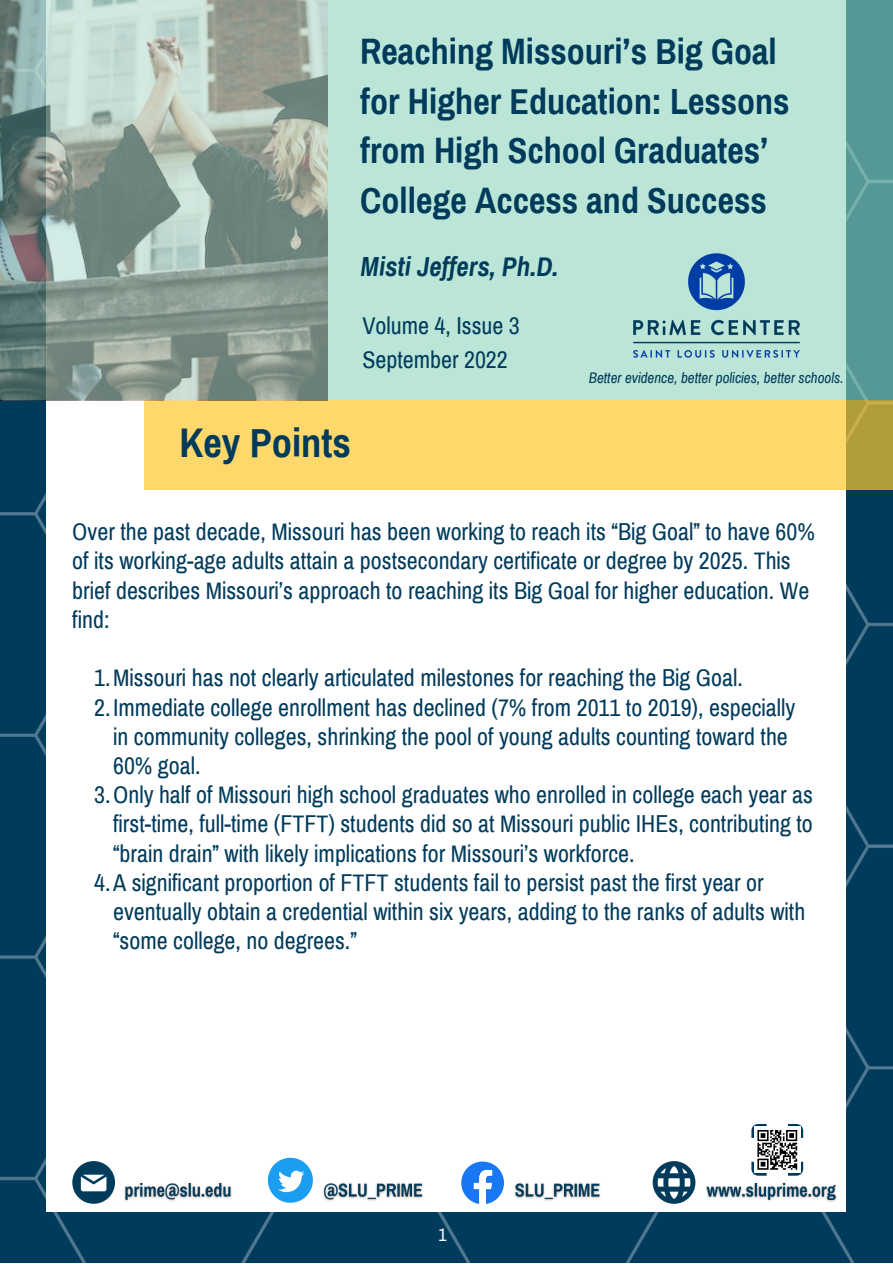
<style>
.page{position:relative;width:893px;height:1264px;background:#fff}
.page>*{position:absolute;margin:0;border:0;box-sizing:border-box;transform-origin:0 0}
.t1{font:700 40.5px "Archivo Narrow";color:#003b5c}
.t2{font:700 36px/49.5px "Archivo Narrow";color:#003b5c}
.t3{font:italic 700 27px "Archivo Narrow";color:#003b5c}
.t4{font:24px/29.2px "Archivo Narrow";color:#003b5c}
.t5{font:18px "Archivo Narrow";color:#fff}
.t6{font:italic 15px "Archivo Narrow";color:#003b5c}
</style>
<div class="page">
<div style="left:0;top:400px;width:892px;height:862px;background:#003b5c"></div>
<div style="left:47px;top:0;width:799px;height:1211px;background:#fff"></div>
<svg style="left:327px;top:0;width:565px;height:400px;background:#b1ded0"></svg>
<div style="left:145px;top:400px;width:747px;height:90px;background:#ffd86c"></div>
<img style="left:618px;top:232px;width:196px;height:146px">
<svg style="left:751px;top:1124px;width:52px;height:50px"></svg>
<img style="left:0;top:0;width:327px;height:400px">
<img style="left:124px;top:1182px;width:108px;height:20px">
<svg style="left:72px;top:1161px;width:43px;height:42px"></svg>
<svg style="left:461px;top:1161px;width:43px;height:43px"></svg>
<svg style="left:268px;top:1157px;width:45px;height:45px"></svg>
<svg style="left:652px;top:1161px;width:43px;height:42px"></svg>
<img style="left:706px;top:1174px;width:131px;height:28px">
<img style="left:514px;top:1183px;width:86px;height:18px">
<img style="left:323px;top:1183px;width:100px;height:19px">
<h2 class="t2" style="left:360px;top:27px;width:431px">Reaching Missouri’s Big Goal for Higher Education: Lessons from High School Graduates’<br>College Access and Success</h2>
<p class="t3" style="left:360px;top:251px;width:199px">Misti Jeffers, Ph.D.</p>
<p class="t4" style="left:362px;top:311px;width:159px">Volume 4, Issue 3</p>
<p class="t4" style="left:362px;top:345px;width:147px">September 2022</p>
<h1 class="t1" style="left:179px;top:419px;width:173px">Key Points</h1>
<p class="t6" style="left:588px;top:369px;width:256px">Better evidence, better policies, better schools.</p>
<p class="t4" style="left:72px;top:516px;width:744px">Over the past decade, Missouri has been working to reach its “Big Goal” to have 60% of its working-age adults attain a postsecondary certificate or degree by 2025. This brief describes Missouri’s approach to reaching its Big Goal for higher education. We find:</p>
<p class="t4" style="left:94px;top:663px;width:650px">1.Missouri has not clearly articulated milestones for reaching the Big Goal.</p>
<p class="t4" style="left:94px;top:692px;width:702px">2.Immediate college enrollment has declined (7% from 2011 to 2019), especially</p>
<p class="t4" style="left:113px;top:721px;width:676px">in community colleges, shrinking the pool of young adults counting toward the</p>
<p class="t4" style="left:113px;top:750px;width:89px">60% goal.</p>
<p class="t4" style="left:94px;top:780px;width:720px">3.Only half of Missouri high school graduates who enrolled in college each year as</p>
<p class="t4" style="left:113px;top:809px;width:701px">first-time, full-time (FTFT) students did so at Missouri public IHEs, contributing to</p>
<p class="t4" style="left:113px;top:838px;width:523px">“brain drain” with likely implications for Missouri’s workforce.</p>
<p class="t4" style="left:94px;top:867px;width:671px">4.A significant proportion of FTFT students fail to persist past the first year or</p>
<p class="t4" style="left:113px;top:896px;width:693px">eventually obtain a credential within six years, adding to the ranks of adults with</p>
<p class="t4" style="left:113px;top:926px;width:245px">“some college, no degrees.”</p>
<p class="t5" style="left:438px;top:1224px;width:10px">1</p>
</div>
